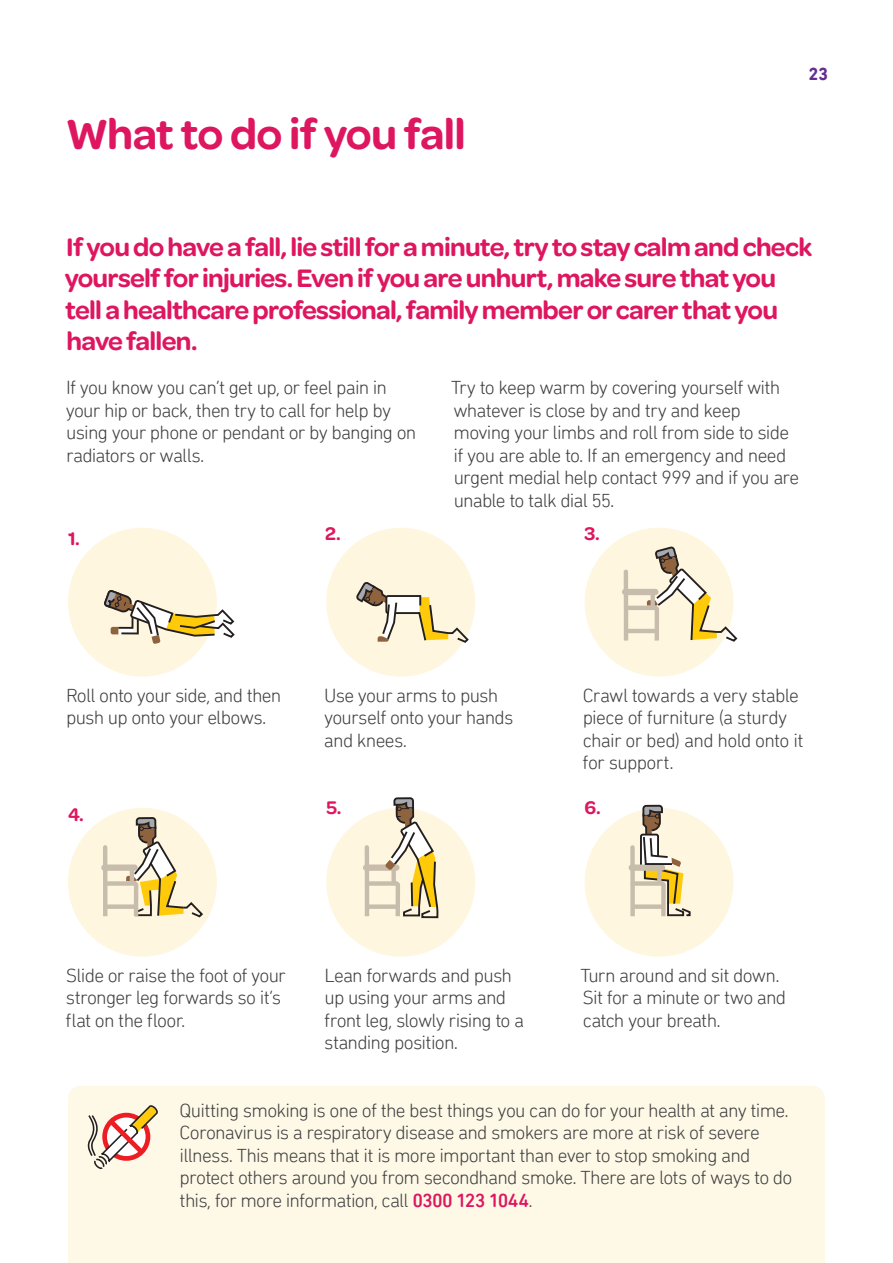
<style>
.page{position:relative;width:893px;height:1263px;background:#fff}
.page>*{position:absolute;margin:0;border:0;box-sizing:border-box;transform-origin:0 0}
.PAGE_HEADING{font:600 45px "Omnes Cyrillic";letter-spacing:-.02em;color:#de1660}
.SUB-SUBHEADING{font:600 27px/31.5px "Omnes Cyrillic";letter-spacing:-.025em;color:#de1660}
.BODY{font:300 19.5px/22.5px "DIN Next Rounded LT Pro";letter-spacing:-.04em;color:#3e3e3f}
.Order{font:600 19.5px "Omnes Cyrillic";color:#de1660}
.t1{font:700 18px "DIN Next Rounded LT Pro";color:#652d91}
.s1{font-weight:500;color:#de1660}
</style>
<div class="page">
<div style="left:68px;top:1086px;width:757px;height:177px;background:#fef9e7"></div>
<div style="left:68px;top:528px;width:149px;height:149px;background:#fef6de;border-radius:50%"></div>
<div style="left:68px;top:808px;width:149px;height:149px;background:#fef6de;border-radius:50%"></div>
<div style="left:326px;top:528px;width:149px;height:149px;background:#fef6de;border-radius:50%"></div>
<div style="left:326px;top:808px;width:149px;height:149px;background:#fef6de;border-radius:50%"></div>
<div style="left:585px;top:528px;width:148px;height:149px;background:#fef6de;border-radius:50%"></div>
<div style="left:585px;top:808px;width:148px;height:149px;background:#fef6de;border-radius:50%"></div>
<svg style="left:104px;top:590px;width:131px;height:54px"></svg>
<svg style="left:356px;top:582px;width:114px;height:62px"></svg>
<div style="left:625px;top:589px;width:30px;height:6px;background:#c8bcad"></div>
<hr style="left:624px;top:572px;width:4px;height:36px;background:#c8bcad">
<svg style="left:647px;top:546px;width:91px;height:97px"></svg>
<hr style="left:624px;top:607px;width:4px;height:33px;background:#c8bcad">
<hr style="left:626px;top:606px;width:29px;height:4px;background:#c8bcad">
<hr style="left:625px;top:629px;width:31px;height:4px;background:#c8bcad">
<div style="left:632px;top:864px;width:30px;height:7px;background:#c8bcad"></div>
<div style="left:630px;top:847px;width:5px;height:36px;background:#c8bcad"></div>
<div style="left:630px;top:883px;width:5px;height:33px;background:#c8bcad"></div>
<div style="left:633px;top:881px;width:29px;height:5px;background:#c8bcad"></div>
<div style="left:632px;top:904px;width:30px;height:5px;background:#c8bcad"></div>
<svg style="left:639px;top:804px;width:52px;height:113px"></svg>
<div style="left:104px;top:864px;width:31px;height:7px;background:#c8bcad"></div>
<hr style="left:103px;top:847px;width:4px;height:36px;background:#c8bcad">
<svg style="left:126px;top:816px;width:78px;height:102px"></svg>
<hr style="left:103px;top:883px;width:4px;height:33px;background:#c8bcad">
<div style="left:105px;top:881px;width:29px;height:5px;background:#c8bcad"></div>
<div style="left:104px;top:904px;width:31px;height:5px;background:#c8bcad"></div>
<div style="left:366px;top:864px;width:30px;height:7px;background:#c8bcad"></div>
<hr style="left:365px;top:847px;width:4px;height:36px;background:#c8bcad">
<hr style="left:365px;top:883px;width:4px;height:33px;background:#c8bcad">
<div style="left:367px;top:881px;width:29px;height:5px;background:#c8bcad"></div>
<div style="left:366px;top:904px;width:30px;height:5px;background:#c8bcad"></div>
<svg style="left:385px;top:797px;width:54px;height:122px"></svg>
<svg style="left:86px;top:1104px;width:73px;height:65px"></svg>
<h1 class="PAGE_HEADING" style="left:66px;top:110px;width:402px">What to do if you fall</h1>
<p class="t1" style="left:808px;top:64px;width:21px">23</p>
<h3 class="SUB-SUBHEADING" style="left:65px;top:231px;width:749px">If you do have a fall, lie still for a minute, try to stay calm and check yourself for injuries. Even if you are unhurt, make sure that you tell a healthcare professional, family member or carer that you have fallen.</h3>
<p class="BODY" style="left:66px;top:376px;width:352px">If you know you can’t get up, or feel pain in your hip or back, then try to call for help by using your phone or pendant or by banging on radiators or walls.</p>
<p class="BODY" style="left:451px;top:376px;width:350px">Try to keep warm by covering yourself with whatever is close by and try and keep moving your limbs and roll from side to side if you are able to. If an emergency and need urgent medial help contact 999 and if you are unable to talk dial 55.</p>
<p class="Order" style="left:68px;top:527px;width:13px">1.</p>
<p class="Order" style="left:325px;top:523px;width:17px">2.</p>
<p class="BODY" style="left:66px;top:684px;width:217px">Roll onto your side, and then push up onto your elbows.</p>
<p class="Order" style="left:68px;top:803px;width:17px">4.</p>
<p class="BODY" style="left:324px;top:684px;width:191px">Use your arms to push yourself onto your hands and knees.</p>
<p class="Order" style="left:326px;top:796px;width:17px">5.</p>
<p class="Order" style="left:585px;top:523px;width:17px">3.</p>
<p class="BODY" style="left:583px;top:684px;width:222px">Crawl towards a very stable piece of furniture (a sturdy chair or bed) and hold onto it for support.</p>
<p class="Order" style="left:585px;top:796px;width:18px">6.</p>
<p class="BODY" style="left:66px;top:964px;width:222px">Slide or raise the foot of your stronger leg forwards so it’s flat on the floor.</p>
<p class="BODY" style="left:324px;top:964px;width:201px">Lean forwards and push up using your arms and front leg, slowly rising to a standing position.</p>
<p class="BODY" style="left:580px;top:964px;width:207px">Turn around and sit down.<br>Sit for a minute or two and catch your breath.</p>
<p class="BODY" style="left:180px;top:1099px;width:614px">Quitting smoking is one of the best things you can do for your health at any time.<br>Coronavirus is a respiratory disease and smokers are more at risk of severe illness. This means that it is more important than ever to stop smoking and protect others around you from secondhand smoke. There are lots of ways to do this, for more information, call <span class="s1">0300 123 1044</span>.</p>
</div>
